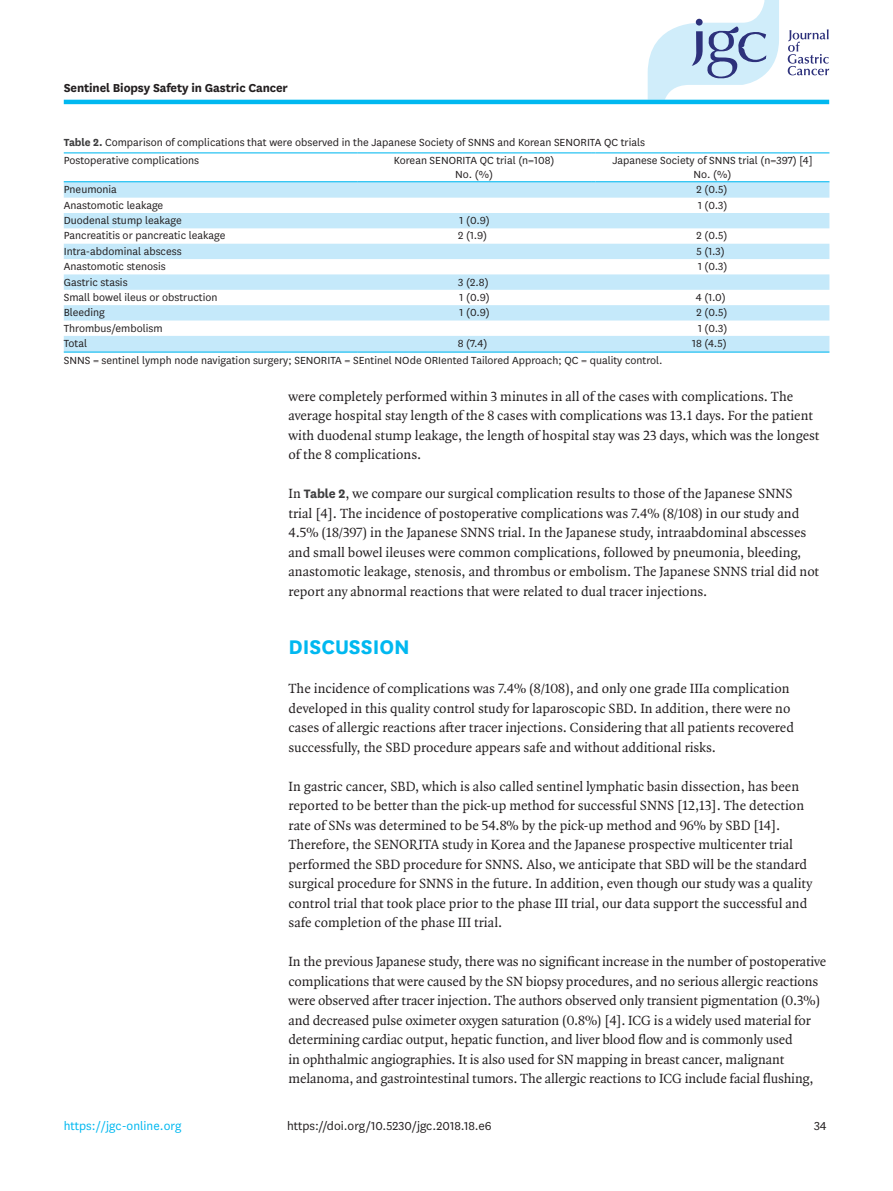
<style>
.page{position:relative;width:893px;height:1191px;background:#fff}
.page>*{position:absolute;margin:0;border:0;box-sizing:border-box;transform-origin:0 0}
.t1{font:700 23.1px "National";color:#00b8f0}
.t2{font:14.25px/19.5px "Quadraat OT";color:#231f20}
.t3{font:13.5px "National";color:#231f20}
.t4{font:700 13.5px "National";letter-spacing:-.01em;color:#231f20}
.t5{font:13.5px "National";color:#00b8f0}
.t6{font:12px/13.5px "National";color:#231f20;text-align:center}
.s1{font-weight:700;color:#3e3e3f}
.s2{font-family:"National";font-weight:700;color:#3e3e3f}
</style>
<div class="page">
<svg style="left:648px;top:0;width:131px;height:100px"></svg>
<svg style="left:788px;top:29px;width:41px;height:46px"></svg>
<hr style="left:64px;top:100px;width:765px;height:4px;background:#00b8f0">
<svg style="left:64px;top:182px;width:765px;height:169px;fill:#c5e9fa"></svg>
<hr style="left:64px;top:152px;width:293px;height:1px;background:#00b8f0">
<hr style="left:64px;top:181px;width:293px;height:1px;background:#00b8f0">
<hr style="left:64px;top:351px;width:293px;height:1px;background:#00b8f0">
<hr style="left:357px;top:351px;width:234px;height:1px;background:#00b8f0">
<hr style="left:596px;top:351px;width:233px;height:1px;background:#00b8f0">
<hr style="left:357px;top:152px;width:234px;height:1px;background:#00b8f0">
<hr style="left:596px;top:152px;width:233px;height:1px;background:#00b8f0">
<hr style="left:357px;top:181px;width:234px;height:1px;background:#00b8f0">
<hr style="left:596px;top:181px;width:233px;height:1px;background:#00b8f0">
<p class="t4" style="left:64px;top:78px;width:226px">Sentinel Biopsy Safety in Gastric Cancer</p>
<p class="t6" style="left:64px;top:133px;width:583px;line-height:17.7px;text-align:left"><span class="s1">Table 2.</span> Comparison of complications that were observed in the Japanese Society of SNNS and Korean SENORITA QC trials<br>Postoperative complications</p>
<p class="t6" style="left:394px;top:153px;width:162px">Korean SENORITA QC trial (n=108)<br>No. (%)</p>
<p class="t6" style="left:612px;top:153px;width:202px">Japanese Society of SNNS trial (n=397) [4]<br>No. (%)</p>
<p class="t6" style="left:64px;top:182px;width:55px">Pneumonia</p>
<p class="t6" style="left:697px;top:182px;width:32px">2 (0.5)</p>
<p class="t6" style="left:64px;top:198px;width:101px">Anastomotic leakage</p>
<p class="t6" style="left:698px;top:198px;width:31px">1 (0.3)</p>
<p class="t6" style="left:64px;top:213px;width:119px">Duodenal stump leakage</p>
<p class="t6" style="left:460px;top:213px;width:32px">1 (0.9)</p>
<p class="t6" style="left:64px;top:228px;width:163px">Pancreatitis or pancreatic leakage</p>
<p class="t6" style="left:458px;top:228px;width:30px">2 (1.9)</p>
<p class="t6" style="left:697px;top:228px;width:32px">2 (0.5)</p>
<p class="t6" style="left:64px;top:244px;width:119px">Intra-abdominal abscess</p>
<p class="t6" style="left:696px;top:244px;width:30px">5 (1.3)</p>
<p class="t6" style="left:64px;top:259px;width:103px">Anastomotic stenosis</p>
<p class="t6" style="left:698px;top:259px;width:31px">1 (0.3)</p>
<p class="t6" style="left:64px;top:274px;width:65px">Gastric stasis</p>
<p class="t6" style="left:458px;top:274px;width:32px">3 (2.8)</p>
<p class="t6" style="left:64px;top:290px;width:155px">Small bowel ileus or obstruction</p>
<p class="t6" style="left:460px;top:290px;width:32px">1 (0.9)</p>
<p class="t6" style="left:696px;top:290px;width:31px">4 (1.0)</p>
<p class="t6" style="left:64px;top:305px;width:43px">Bleeding</p>
<p class="t6" style="left:460px;top:305px;width:32px">1 (0.9)</p>
<p class="t6" style="left:697px;top:305px;width:32px">2 (0.5)</p>
<p class="t6" style="left:64px;top:321px;width:100px">Thrombus/embolism</p>
<p class="t6" style="left:698px;top:321px;width:31px">1 (0.3)</p>
<p class="t6" style="left:64px;top:336px;width:25px">Total</p>
<p class="t6" style="left:458px;top:336px;width:31px">8 (7.4)</p>
<p class="t6" style="left:692px;top:336px;width:36px">18 (4.5)</p>
<p class="t6" style="left:64px;top:353px;width:600px">SNNS = sentinel lymph node navigation surgery; SENORITA = SEntinel NOde ORIented Tailored Approach; QC = quality control.</p>
<p class="t2" style="left:289px;top:386px;width:532px">were completely performed within 3 minutes in all of the cases with complications. The average hospital stay length of the 8 cases with complications was 13.1 days. For the patient with duodenal stump leakage, the length of hospital stay was 23 days, which was the longest of the 8 complications.</p>
<p class="t2" style="left:289px;top:484px;width:532px">In <span class="s2">Table 2</span>, we compare our surgical complication results to those of the Japanese SNNS trial [4]. The incidence of postoperative complications was 7.4% (8/108) in our study and 4.5% (18/397) in the Japanese SNNS trial. In the Japanese study, intraabdominal abscesses and small bowel ileuses were common complications, followed by pneumonia, bleeding, anastomotic leakage, stenosis, and thrombus or embolism. The Japanese SNNS trial did not report any abnormal reactions that were related to dual tracer injections.</p>
<h1 class="t1" style="left:289px;top:631px;width:123px">DISCUSSION</h1>
<p class="t2" style="left:289px;top:679px;width:507px">The incidence of complications was 7.4% (8/108), and only one grade IIIa complication developed in this quality control study for laparoscopic SBD. In addition, there were no cases of allergic reactions after tracer injections. Considering that all patients recovered successfully, the SBD procedure appears safe and without additional risks.</p>
<p class="t2" style="left:289px;top:776px;width:525px">In gastric cancer, SBD, which is also called sentinel lymphatic basin dissection, has been reported to be better than the pick-up method for successful SNNS [12,13]. The detection rate of SNs was determined to be 54.8% by the pick-up method and 96% by SBD [14].<br>Therefore, the SENORITA study in Korea and the Japanese prospective multicenter trial performed the SBD procedure for SNNS. Also, we anticipate that SBD will be the standard surgical procedure for SNNS in the future. In addition, even though our study was a quality control trial that took place prior to the phase III trial, our data support the successful and safe completion of the phase III trial.</p>
<p class="t2" style="left:289px;top:952px;width:539px">In the previous Japanese study, there was no significant increase in the number of postoperative complications that were caused by the SN biopsy procedures, and no serious allergic reactions were observed after tracer injection. The authors observed only transient pigmentation (0.3%) and decreased pulse oximeter oxygen saturation (0.8%) [4]. ICG is a widely used material for determining cardiac output, hepatic function, and liver blood flow and is commonly used<br>in ophthalmic angiographies. It is also used for SN mapping in breast cancer, malignant melanoma, and gastrointestinal tumors. The allergic reactions to ICG include facial flushing,</p>
<p class="t5" style="left:64px;top:1116px;width:119px">https://jgc-online.org</p>
<p class="t3" style="left:287px;top:1116px;width:206px">https://doi.org/10.5230/jgc.2018.18.e6</p>
<p class="t3" style="left:814px;top:1116px;width:14px">34</p>
</div>
